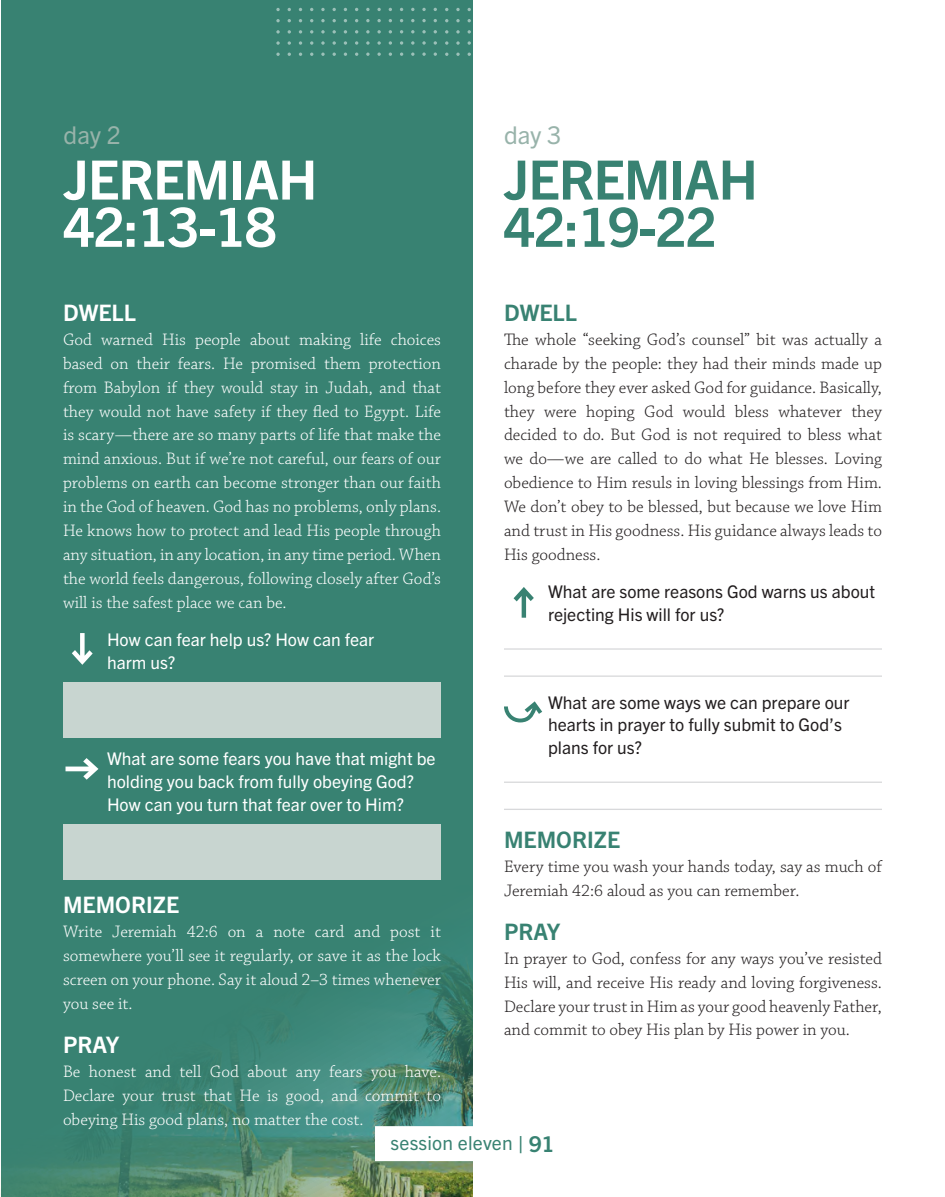
<style>
.page{position:relative;width:945px;height:1197px;background:#fff}
.page>*{position:absolute;margin:0;border:0;box-sizing:border-box;transform-origin:0 0}
.devo_verses{font:700 54.25px/47.2px "Trade Gothic Next LT Pro";letter-spacing:-.02em;color:#388272}
.devo_verses-2{font:700 54.25px/47.2px "Trade Gothic Next LT Pro";letter-spacing:-.02em;color:#fff}
.devo_day{font:24.5px "Trade Gothic Next LT Pro";letter-spacing:-.005em;color:#98b3aa}
.devo_subhead{font:700 22.75px "Trade Gothic Next LT Pro";color:#388272}
.devo_subhead-2{font:700 22.75px "Trade Gothic Next LT Pro";color:#fff}
.t1{font:19.25px "Trade Gothic Next LT Pro";letter-spacing:.01em;color:#388272}
.devo_text{font:300 17.5px/24px "Chaparral Pro";color:#fff;text-align:justify}
.devo_text-2{font:300 17.5px/24px "Chaparral Pro";color:#231f20;text-align:justify}
.devo_question_white{font:17.5px/22.8px "Trade Gothic Next LT Pro";color:#fff}
.devo_question_purple{font:17.5px/22.8px "Trade Gothic Next LT Pro";color:#231f20}
.s1{font-weight:700;font-size:21.88px}
</style>
<div class="page">
<div style="left:1px;top:0;width:471px;height:1197px;background:#388272"></div>
<img style="left:0;top:737px;width:472px;height:460px">
<hr style="left:504px;top:648px;width:378px;height:2px;background:#d8d9db">
<hr style="left:504px;top:675px;width:378px;height:2px;background:#d8d9db">
<hr style="left:504px;top:782px;width:378px;height:1px;background:#d8d9db">
<hr style="left:504px;top:809px;width:378px;height:1px;background:#d8d9db">
<svg style="left:514px;top:587px;width:20px;height:31px"></svg>
<svg style="left:504px;top:701px;width:38px;height:21px"></svg>
<svg style="left:72px;top:633px;width:21px;height:32px"></svg>
<div style="left:63px;top:682px;width:378px;height:55px;background:#c8d5d0"></div>
<svg style="left:66px;top:754px;width:32px;height:26px"></svg>
<div style="left:63px;top:824px;width:378px;height:55px;background:#c8d5d0"></div>
<div style="left:375px;top:1126px;width:195px;height:35px;background:#fff"></div>
<svg style="left:456px;top:53px;width:4px;height:3px"></svg>
<svg style="left:456px;top:41px;width:4px;height:4px"></svg>
<svg style="left:456px;top:30px;width:4px;height:4px"></svg>
<svg style="left:456px;top:19px;width:4px;height:3px"></svg>
<svg style="left:456px;top:8px;width:4px;height:3px"></svg>
<svg style="left:276px;top:41px;width:4px;height:4px"></svg>
<svg style="left:276px;top:30px;width:4px;height:4px"></svg>
<svg style="left:276px;top:19px;width:4px;height:3px"></svg>
<svg style="left:276px;top:8px;width:4px;height:3px"></svg>
<svg style="left:288px;top:41px;width:3px;height:4px"></svg>
<svg style="left:299px;top:41px;width:3px;height:4px"></svg>
<svg style="left:299px;top:30px;width:3px;height:4px"></svg>
<svg style="left:321px;top:41px;width:4px;height:4px"></svg>
<svg style="left:321px;top:30px;width:4px;height:4px"></svg>
<svg style="left:321px;top:19px;width:4px;height:3px"></svg>
<svg style="left:321px;top:8px;width:4px;height:3px"></svg>
<svg style="left:344px;top:41px;width:3px;height:4px"></svg>
<svg style="left:344px;top:30px;width:3px;height:4px"></svg>
<svg style="left:355px;top:41px;width:3px;height:4px"></svg>
<svg style="left:366px;top:41px;width:4px;height:4px"></svg>
<svg style="left:366px;top:30px;width:4px;height:4px"></svg>
<svg style="left:366px;top:19px;width:4px;height:3px"></svg>
<svg style="left:366px;top:8px;width:4px;height:3px"></svg>
<svg style="left:377px;top:41px;width:4px;height:4px"></svg>
<svg style="left:377px;top:30px;width:4px;height:4px"></svg>
<svg style="left:377px;top:19px;width:4px;height:3px"></svg>
<svg style="left:377px;top:8px;width:4px;height:3px"></svg>
<svg style="left:389px;top:41px;width:3px;height:4px"></svg>
<svg style="left:400px;top:41px;width:3px;height:4px"></svg>
<svg style="left:411px;top:52px;width:4px;height:4px"></svg>
<svg style="left:411px;top:41px;width:4px;height:4px"></svg>
<svg style="left:411px;top:8px;width:4px;height:3px"></svg>
<svg style="left:422px;top:52px;width:4px;height:4px"></svg>
<svg style="left:422px;top:41px;width:4px;height:4px"></svg>
<svg style="left:422px;top:19px;width:4px;height:3px"></svg>
<svg style="left:422px;top:8px;width:4px;height:3px"></svg>
<svg style="left:434px;top:41px;width:3px;height:4px"></svg>
<p class="devo_day" style="left:64px;top:118px;width:59px">day 2</p>
<p class="devo_verses-2" style="left:64px;top:153px;width:255px">JEREMIAH<br>42:13-18</p>
<p class="devo_subhead-2" style="left:63px;top:297px;width:74px">DWELL</p>
<p class="devo_text" style="left:63px;top:328px;width:380px">God warned His people about making life choices based on their fears. He promised them protection from Babylon if they would stay in Judah, and that they would not have safety if they fled to Egypt. Life is scary—there are so many parts of life that make the mind anxious. But if we’re not careful, our fears of our problems on earth can become stronger than our faith in the God of heaven. God has no problems, only plans.<br>He knows how to protect and lead His people through any situation, in any location, in any time period. When the world feels dangerous, following closely after God’s will is the safest place we can be.</p>
<p class="devo_question_white" style="left:107px;top:627px;width:269px">How can fear help us? How can fear harm us?</p>
<p class="devo_question_white" style="left:107px;top:746px;width:330px">What are some fears you have that might be holding you back from fully obeying God?<br>How can you turn that fear over to Him?</p>
<p class="devo_day" style="left:504px;top:118px;width:59px">day 3</p>
<p class="devo_verses" style="left:504px;top:153px;width:255px">JEREMIAH<br>42:19-22</p>
<p class="devo_subhead" style="left:504px;top:297px;width:74px">DWELL</p>
<p class="devo_text-2" style="left:504px;top:328px;width:380px">The whole “seeking God’s counsel” bit was actually a charade by the people: they had their minds made up long before they ever asked God for guidance. Basically, they were hoping God would bless whatever they decided to do. But God is not required to bless what we do—we are called to do what He blesses. Loving obedience to Him resuls in loving blessings from Him.<br>We don’t obey to be blessed, but because we love Him and trust in His goodness. His guidance always leads to His goodness.</p>
<p class="devo_question_purple" style="left:548px;top:579px;width:329px">What are some reasons God warns us about rejecting His will for us?</p>
<p class="devo_question_purple" style="left:548px;top:690px;width:303px">What are some ways we can prepare our hearts in prayer to fully submit to God’s plans for us?</p>
<p class="devo_subhead" style="left:504px;top:824px;width:118px">MEMORIZE</p>
<p class="devo_text-2" style="left:504px;top:855px;width:380px">Every time you wash your hands today, say as much of<br>Jeremiah 42:6 aloud as you can remember.</p>
<p class="devo_subhead" style="left:504px;top:916px;width:58px">PRAY</p>
<p class="devo_text-2" style="left:504px;top:947px;width:380px">In prayer to God, confess for any ways you’ve resisted His will, and receive His ready and loving forgiveness.<br>Declare your trust in Him as your good heavenly Father, and commit to obey His plan by His power in you.</p>
<p class="devo_subhead-2" style="left:63px;top:889px;width:118px">MEMORIZE</p>
<p class="devo_text" style="left:63px;top:920px;width:380px">Write Jeremiah 42:6 on a note card and post it somewhere you’ll see it regularly, or save it as the lock screen on your phone. Say it aloud 2–3 times whenever you see it.</p>
<p class="devo_subhead-2" style="left:63px;top:1029px;width:58px">PRAY</p>
<p class="devo_text" style="left:63px;top:1060px;width:380px">Be honest and tell God about any fears you have.<br>Declare your trust that He is good, and commit to obeying His good plans, no matter the cost.</p>
<p class="t1" style="left:391px;top:1130px;width:165px">session eleven <span class="s1">| 91</span></p>
</div>
